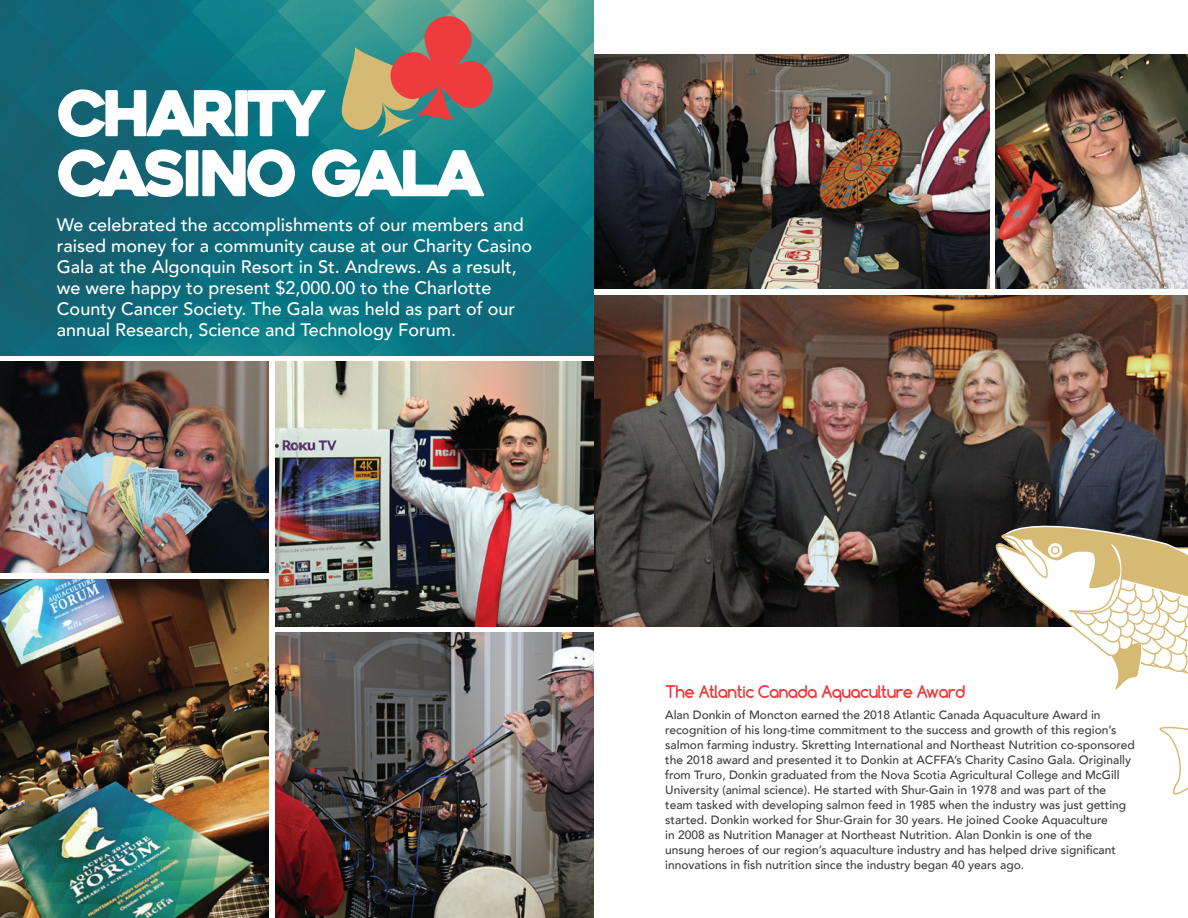
<style>
.page{position:relative;width:1188px;height:918px;background:#fff}
.page>*{position:absolute;margin:0;border:0;box-sizing:border-box;transform-origin:0 0}
.t1{font:63px/60px "Heavitas";letter-spacing:-.08em;color:#fff}
.t2{font:500 18px/21px "Avenir";color:#fff}
.t3{font:700 16.5px "Comfortaa";letter-spacing:-.04em;color:#ed3b3c}
.t4{font:500 12px/15px "Avenir";color:#3c3c3d}
</style>
<div class="page">
<img style="left:0;top:0;width:594px;height:356px">
<img style="left:594px;top:295px;width:594px;height:331px">
<img style="left:0;top:362px;width:269px;height:210px">
<img style="left:0;top:579px;width:269px;height:339px">
<img style="left:276px;top:632px;width:318px;height:286px">
<img style="left:594px;top:54px;width:395px;height:235px">
<img style="left:276px;top:362px;width:318px;height:264px">
<img style="left:996px;top:54px;width:192px;height:235px">
<svg style="left:994px;top:516px;width:194px;height:279px"></svg>
<svg style="left:996px;top:510px;width:192px;height:192px"></svg>
<svg style="left:338px;top:14px;width:156px;height:123px;background:#8d8070"></svg>
<h1 class="t1" style="left:57px;top:84px;width:430px">CHARITY<br>CASINO GALA</h1>
<p class="t2" style="left:57px;top:213px;width:477px">We celebrated the accomplishments of our members and raised money for a community cause at our Charity Casino Gala at the Algonquin Resort in St. Andrews. As a result, we were happy to present $2,000.00 to the Charlotte County Cancer Society. The Gala was held as part of our annual Research, Science and Technology Forum.</p>
<h3 class="t3" style="left:665px;top:681px;width:302px">The Atlantic Canada Aquaculture Award</h3>
<p class="t4" style="left:665px;top:707px;width:471px">Alan Donkin of Moncton earned the 2018 Atlantic Canada Aquaculture Award in recognition of his long-time commitment to the success and growth of this region’s salmon farming industry. Skretting International and Northeast Nutrition co-sponsored the 2018 award and presented it to Donkin at ACFFA’s Charity Casino Gala. Originally from Truro, Donkin graduated from the Nova Scotia Agricultural College and McGill University (animal science). He started with Shur-Gain in 1978 and was part of the team tasked with developing salmon feed in 1985 when the industry was just getting started. Donkin worked for Shur-Grain for 30 years. He joined Cooke Aquaculture<br>in 2008 as Nutrition Manager at Northeast Nutrition. Alan Donkin is one of the<br>unsung heroes of our region’s aquaculture industry and has helped drive significant innovations in fish nutrition since the industry began 40 years ago.</p>
</div>
